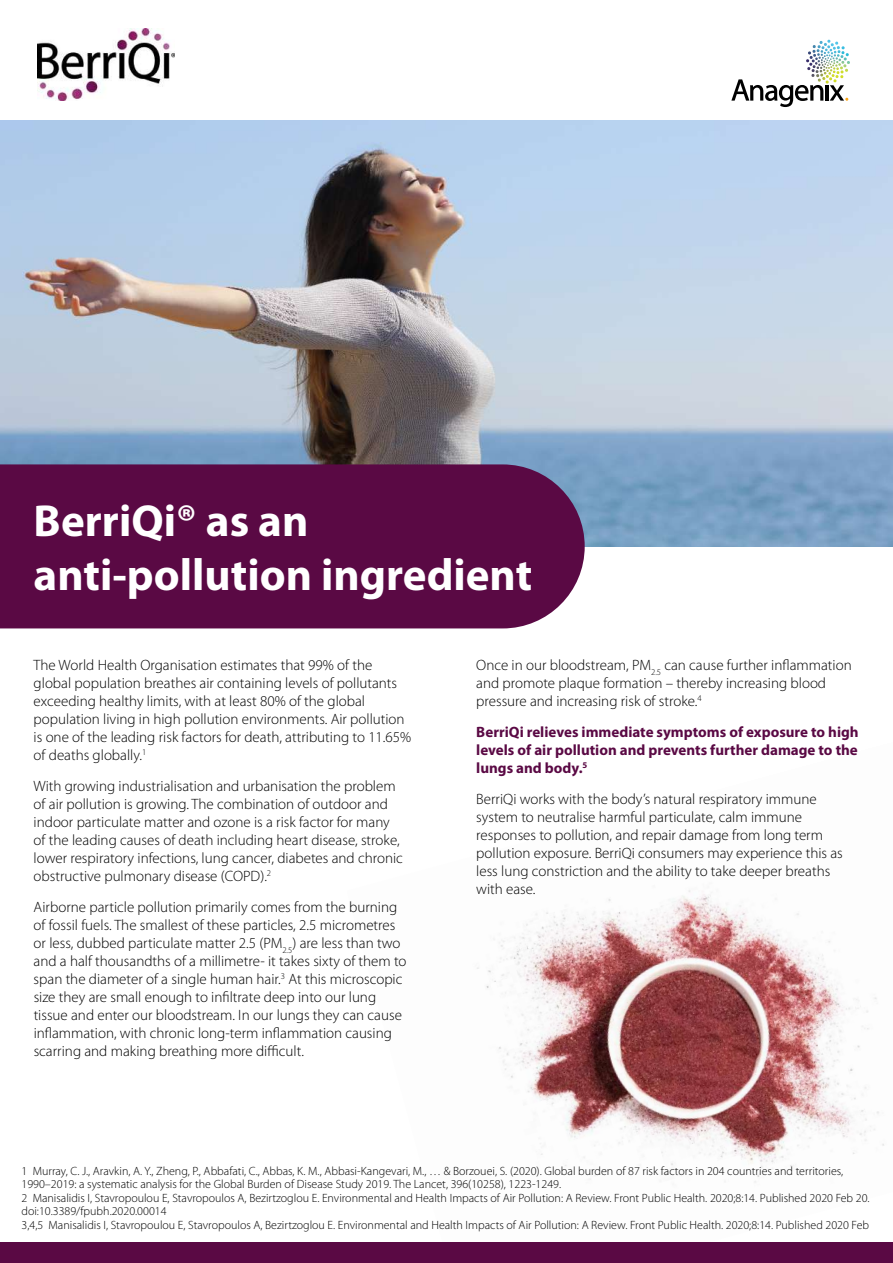
<style>
.page{position:relative;width:893px;height:1263px;background:#fff}
.page>*{position:absolute;margin:0;border:0;box-sizing:border-box;transform-origin:0 0}
.t1{font:700 45px/54px "Myriad Pro";color:#fff}
.t2{font:300 15px/18px "Myriad Pro";color:#000}
.t3{font:700 15px/18px "Myriad Pro";color:#5a0944;text-align:justify}
.t4{font:300 12px/13.5px "Myriad Pro";color:#000}
</style>
<div class="page">
<img style="left:477px;top:890px;width:407px;height:293px">
<img style="left:37px;top:28px;width:138px;height:72px">
<svg style="left:731px;top:79px;width:92px;height:28px"></svg>
<hr style="left:825px;top:85px;width:4px;height:16px;background:#000">
<svg style="left:830px;top:85px;width:18px;height:16px"></svg>
<svg style="left:812px;top:40px;width:31px;height:9px"></svg>
<img style="left:0;top:120px;width:893px;height:426px">
<div style="left:0;top:464px;width:585px;height:164px;background:#5a0944"></div>
<div style="left:0;top:1242px;width:893px;height:21px;background:#5a0944"></div>
<h1 class="t1" style="left:34px;top:492px;width:500px">BerriQi® as an anti-pollution ingredient</h1>
<p class="t2" style="left:34px;top:657px;width:379px">The World Health Organisation estimates that 99% of the global population breathes air containing levels of pollutants exceeding healthy limits, with at least 80% of the global population living in high pollution environments. Air pollution is one of the leading risk factors for death, attributing to 11.65% of deaths globally.<sup>1</sup></p>
<p class="t2" style="left:34px;top:777px;width:371px">With growing industrialisation and urbanisation the problem of air pollution is growing. The combination of outdoor and indoor particulate matter and ozone is a risk factor for many of the leading causes of death including heart disease, stroke, lower respiratory infections, lung cancer, diabetes and chronic obstructive pulmonary disease (COPD).<sup>2</sup></p>
<p class="t2" style="left:34px;top:898px;width:374px">Airborne particle pollution primarily comes from the burning of fossil fuels. The smallest of these particles, 2.5 micrometres or less, dubbed particulate matter 2.5 (PM<sub>2.5</sub>) are less than two and a half thousandths of a millimetre- it takes sixty of them to span the diameter of a single human hair.<sup>3</sup> At this microscopic size they are small enough to infiltrate deep into our lung tissue and enter our bloodstream. In our lungs they can cause inflammation, with chronic long-term inflammation causing scarring and making breathing more difficult.</p>
<p class="t2" style="left:476px;top:657px;width:377px">Once in our bloodstream, PM<sub>2.5</sub> can cause further inflammation and promote plaque formation – thereby increasing blood pressure and increasing risk of stroke.<sup>4</sup></p>
<p class="t3" style="left:476px;top:723px;width:384px">BerriQi relieves immediate symptoms of exposure to high levels of air pollution and prevents further damage to the lungs and body.<sup>5</sup></p>
<p class="t2" style="left:476px;top:790px;width:368px">BerriQi works with the body’s natural respiratory immune system to neutralise harmful particulate, calm immune responses to pollution, and repair damage from long term pollution exposure. BerriQi consumers may experience this as less lung constriction and the ability to take deeper breaths with ease.</p>
<p class="t4" style="left:22px;top:1164px;width:850px">1 Murray, C. J., Aravkin, A. Y., Zheng, P., Abbafati, C., Abbas, K. M., Abbasi-Kangevari, M., … &amp; Borzouei, S. (2020). Global burden of 87 risk factors in 204 countries and territories, 1990–2019: a systematic analysis for the Global Burden of Disease Study 2019. The Lancet, 396(10258), 1223-1249.<br>2 Manisalidis I, Stavropoulou E, Stavropoulos A, Bezirtzoglou E. Environmental and Health Impacts of Air Pollution: A Review. Front Public Health. 2020;8:14. Published 2020 Feb 20. doi:10.3389/fpubh.2020.00014<br>3,4,5 Manisalidis I, Stavropoulou E, Stavropoulos A, Bezirtzoglou E. Environmental and Health Impacts of Air Pollution: A Review. Front Public Health. 2020;8:14. Published 2020 Feb</p>
</div>
